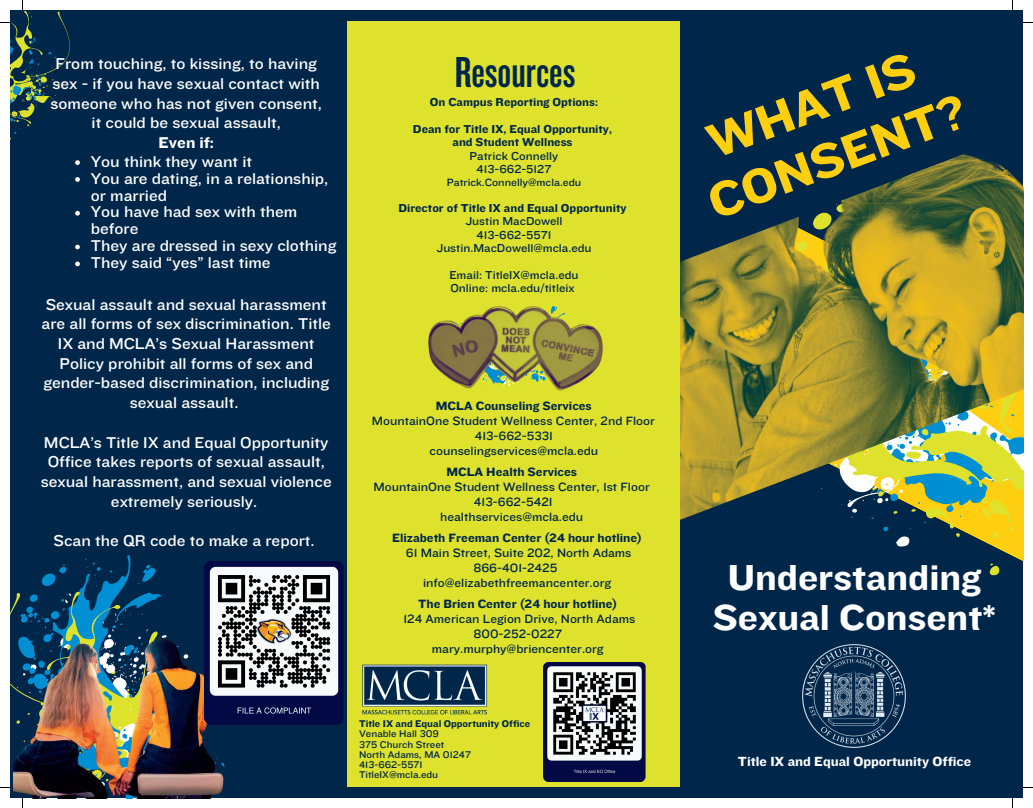
<style>
.page{position:relative;width:1033px;height:808px;background:#fff}
.page>*{position:absolute;margin:0;border:0;box-sizing:border-box;transform-origin:0 0}
.t1{font:50px "Knockout 52";color:#fecf11}
.t2{font:45px "Knockout 48";color:#00274a}
.t3{font:37.5px/39.4px "Knockout 52";color:#fff;text-align:center}
.t4{font:16.25px/19.8px "Knockout 32";color:#fff;text-align:center}
.t5{font:16.25px "Knockout 52";color:#fff}
.t6{font:13.75px "Knockout 52";color:#fff}
.t7{font:12.5px "Knockout 32";color:#00274a}
.t8{font:12.5px "Knockout 52";color:#00274a}
.t9{font:11.88px "Knockout 32";color:#00274a}
.t10{font:11.88px "Knockout 52";color:#00274a}
.t11{font:10.88px "Knockout 32";color:#00274a}
.t12{font:10.12px "Knockout 32";color:#00274a}
.t13{font:10.12px "Knockout 52";color:#00274a}
</style>
<div class="page">
<div style="left:10px;top:10px;width:1013px;height:788px;background:#00274a"></div>
<div style="left:348px;top:22px;width:332px;height:765px;background:#dee22d"></div>
<svg style="left:883px;top:520px;width:140px;height:55px"></svg>
<img style="left:680px;top:154px;width:343px;height:366px">
<img style="left:428px;top:306px;width:175px;height:86px">
<img style="left:802px;top:644px;width:104px;height:104px">
<img style="left:362px;top:664px;width:126px;height:51px">
<img style="left:224px;top:561px;width:120px;height:163px">
<img style="left:543px;top:662px;width:102px;height:119px">
<svg style="left:75px;top:160px;width:5px;height:5px"></svg>
<svg style="left:75px;top:177px;width:5px;height:5px"></svg>
<svg style="left:75px;top:211px;width:5px;height:4px"></svg>
<svg style="left:75px;top:245px;width:5px;height:4px"></svg>
<svg style="left:75px;top:261px;width:5px;height:5px"></svg>
<svg style="left:0;top:0;width:70px;height:140px"></svg>
<img style="left:16px;top:555px;width:208px;height:253px">
<p class="t4" style="left:50px;top:54px;width:273px">From touching, to kissing, to having sex - if you have sexual contact with someone who has not given consent, it could be sexual assault,</p>
<p class="t5" style="left:158px;top:132px;width:57px">Even if:</p>
<p class="t4" style="left:91px;top:151px;width:163px">You think they want it</p>
<p class="t4" style="left:91px;top:169px;width:239px;line-height:16.9px;text-align:left">You are dating, in a relationship, or married</p>
<p class="t4" style="left:91px;top:203px;width:208px;line-height:16.9px;text-align:left">You have had sex with them before</p>
<p class="t4" style="left:91px;top:235px;width:247px">They are dressed in sexy clothing</p>
<p class="t4" style="left:91px;top:252px;width:181px">They said “yes” last time</p>
<p class="t4" style="left:42px;top:294px;width:291px">Sexual assault and sexual harassment are all forms of sex discrimination. Title IX and MCLA’s Sexual Harassment Policy prohibit all forms of sex and gender-based discrimination, including sexual assault.</p>
<p class="t4" style="left:41px;top:432px;width:292px">MCLA’s Title IX and Equal Opportunity Office takes reports of sexual assault, sexual harassment, and sexual violence extremely seriously.</p>
<p class="t4" style="left:54px;top:530px;width:263px">Scan the QR code to make a report.</p>
<p class="t2" style="left:454px;top:44px;width:122px">Resources</p>
<p class="t10" style="left:430px;top:95px;width:170px">On Campus Reporting Options:</p>
<p class="t10" style="left:413px;top:121px;width:200px">Dean for Title IX, Equal Opportunity,</p>
<p class="t10" style="left:452px;top:135px;width:121px">and Student Wellness</p>
<p class="t9" style="left:469px;top:148px;width:90px">Patrick Connelly</p>
<p class="t9" style="left:476px;top:162px;width:76px">413-662-5127</p>
<p class="t11" style="left:447px;top:175px;width:136px">Patrick.Connelly@mcla.edu</p>
<p class="t10" style="left:398px;top:200px;width:230px">Director of Title IX and Equal Opportunity</p>
<p class="t9" style="left:465px;top:214px;width:99px">Justin MacDowell</p>
<p class="t9" style="left:476px;top:227px;width:76px">413-662-5571</p>
<p class="t9" style="left:436px;top:241px;width:157px">Justin.MacDowell@mcla.edu</p>
<p class="t9" style="left:449px;top:267px;width:131px">Email: TitleIX@mcla.edu</p>
<p class="t9" style="left:450px;top:281px;width:126px">Online: mcla.edu/titleix</p>
<p class="t8" style="left:436px;top:397px;width:157px">MCLA Counseling Services</p>
<p class="t7" style="left:372px;top:412px;width:284px">MountainOne Student Wellness Center, 2nd Floor</p>
<p class="t7" style="left:475px;top:427px;width:80px">413-662-5331</p>
<p class="t7" style="left:429px;top:442px;width:170px">counselingservices@mcla.edu</p>
<p class="t8" style="left:446px;top:463px;width:132px">MCLA Health Services</p>
<p class="t7" style="left:373px;top:478px;width:278px">MountainOne Student Wellness Center, 1st Floor</p>
<p class="t7" style="left:474px;top:493px;width:80px">413-662-5421</p>
<p class="t7" style="left:440px;top:508px;width:144px">healthservices@mcla.edu</p>
<p class="t8" style="left:392px;top:530px;width:251px">Elizabeth Freeman Center (24 hour hotline)</p>
<p class="t7" style="left:406px;top:545px;width:227px">61 Main Street, Suite 202, North Adams</p>
<p class="t7" style="left:473px;top:560px;width:86px">866-401-2425</p>
<p class="t7" style="left:423px;top:575px;width:190px">info@elizabethfreemancenter.org</p>
<p class="t8" style="left:418px;top:596px;width:200px">The Brien Center (24 hour hotline)</p>
<p class="t7" style="left:403px;top:611px;width:233px">124 American Legion Drive, North Adams</p>
<p class="t7" style="left:473px;top:626px;width:90px">800-252-0227</p>
<p class="t7" style="left:432px;top:641px;width:173px">mary.murphy@briencenter.org</p>
<p class="t13" style="left:359px;top:717px;width:173px">Title IX and Equal Opportunity Office</p>
<p class="t12" style="left:359px;top:727px;width:81px">Venable Hall 309</p>
<p class="t12" style="left:359px;top:737px;width:87px">375 Church Street</p>
<p class="t12" style="left:359px;top:747px;width:113px">North Adams, MA 01247</p>
<p class="t12" style="left:359px;top:758px;width:65px">413-662-5571</p>
<p class="t12" style="left:359px;top:768px;width:81px">TitleIX@mcla.edu</p>
<p class="t1" style="left:698px;top:113px;width:220px;rotate:-20deg">WHAT IS</p>
<p class="t1" style="left:699px;top:174px;width:273px;rotate:-20deg">CONSENT?</p>
<p class="t3" style="left:712px;top:557px;width:285px">Understanding<br>Sexual Consent*</p>
<p class="t6" style="left:738px;top:753px;width:235px">Title IX and Equal Opportunity Office</p>
</div>
